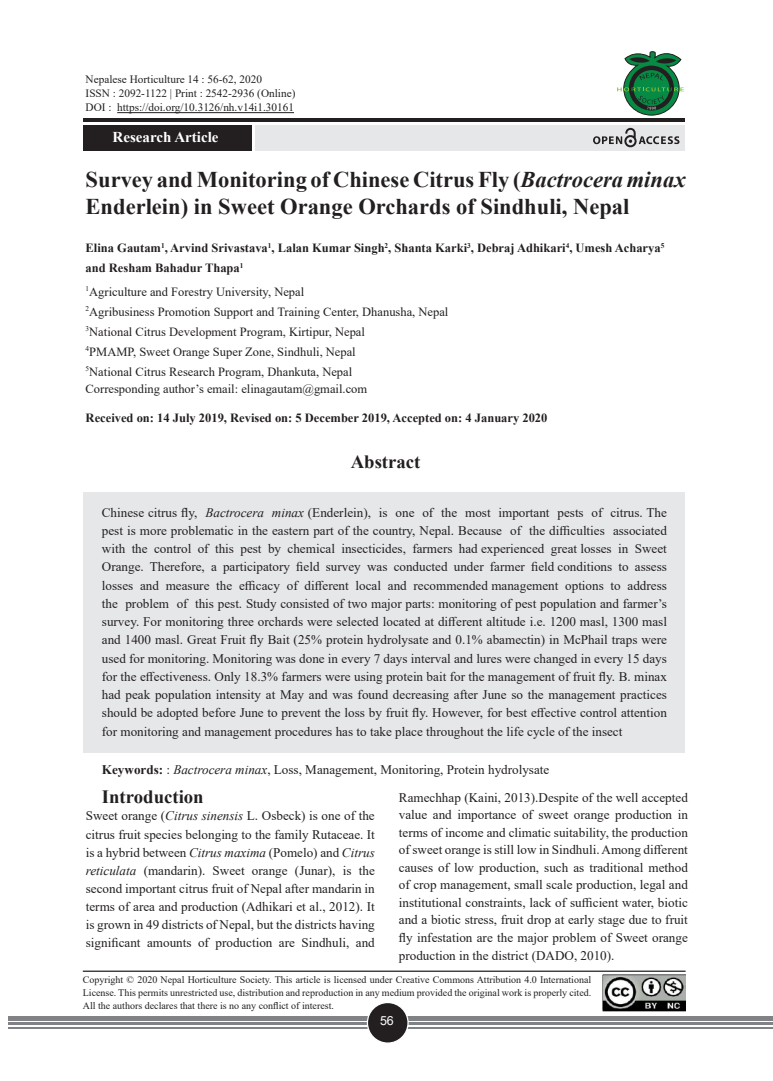
<style>
.page{position:relative;width:773px;height:1081px;background:#fff}
.page>*{position:absolute;margin:0;border:0;box-sizing:border-box;transform-origin:0 0}
.heading_English{font:700 22.5px/27px "Times New Roman";color:#231f20}
.abstract_text{font:700 18.75px "Times New Roman";color:#231f20}
.writer_name{font:700 18.75px "Times New Roman";color:#231f20}
.t{font:700 15px "Times New Roman";color:#fff}
.abstract_text-2{font:13.12px/18.2px "Times New Roman";color:#231f20;text-align:justify}
.body_text{font:13.12px/17.6px "Times New Roman";color:#231f20;text-align:justify}
.writer_name-2{font:12.5px "Times New Roman";color:#231f20}
.writer_name-3{font:700 12.5px/20px "Times New Roman";color:#231f20}
.t1{font:12.5px "Arial";color:#fff}
.t-2{font:11.25px "Times New Roman";color:#231f20}
.body_text-2{font:10px/13.1px "Times New Roman";color:#231f20;text-align:justify}
.s1{font-style:italic}
.s2{font-weight:700}
</style>
<div class="page">
<div style="left:8px;top:1016px;width:752px;height:5px;background:#808285"></div>
<hr style="left:8px;top:1023px;width:752px;height:2px;background:#808285">
<hr style="left:8px;top:1026px;width:752px;height:2px;background:#808285">
<div style="left:367px;top:1002px;width:41px;height:41px;background:#231f20;border-radius:50%"></div>
<div style="left:367px;top:1002px;width:41px;height:41px;border:1px solid #fff;border-radius:50%"></div>
<div style="left:83px;top:492px;width:601px;height:261px;background:#e6e7e9"></div>
<div style="left:83px;top:125px;width:169px;height:25px;background:#231f20"></div>
<div style="left:255px;top:125px;width:429px;height:25px;background:#e6e7e9"></div>
<hr style="left:83px;top:119px;width:601px;height:3px;background:#231f20">
<hr style="left:117px;top:112px;width:177px;height:1px;background:#231f20">
<svg style="left:593px;top:128px;width:86px;height:20px"></svg>
<svg style="left:617px;top:51px;width:66px;height:65px"></svg>
<img style="left:602px;top:975px;width:83px;height:36px">
<hr style="left:83px;top:970px;width:602px;height:2px;background:#231f20">
<div style="left:760px;top:1016px;width:12px;height:5px;background:#808285"></div>
<svg style="left:760px;top:1023px;width:12px;height:5px"></svg>
<p class="t-2" style="left:86px;top:71px;width:178px">Nepalese Horticulture 14 : 56-62, 2020</p>
<p class="t-2" style="left:86px;top:86px;width:211px">ISSN : 2092-1122 | Print : 2542-2936 (Online)</p>
<p class="t-2" style="left:86px;top:100px;width:210px">DOI : https://doi.org/10.3126/nh.v14i1.30161</p>
<p class="t" style="left:112px;top:126px;width:107px">Research Article</p>
<p class="heading_English" style="left:86px;top:166px;width:601px">Survey and Monitoring of Chinese Citrus Fly (<span class="s1">Bactrocera minax<br></span>Enderlein) in Sweet Orange Orchards of Sindhuli, Nepal</p>
<p class="writer_name-3" style="left:86px;top:237px;width:580px">Elina Gautam<sup>1</sup>, Arvind Srivastava<sup>1</sup>, Lalan Kumar Singh<sup>2</sup>, Shanta Karki<sup>3</sup>, Debraj Adhikari<sup>4</sup>, Umesh Acharya<sup>5 </sup>and Resham Bahadur Thapa<sup>1</sup></p>
<p class="writer_name-2" style="left:86px;top:283px;width:220px"><sup>1</sup>Agriculture and Forestry University, Nepal</p>
<p class="writer_name-2" style="left:86px;top:303px;width:364px"><sup>2</sup>Agribusiness Promotion Support and Training Center, Dhanusha, Nepal</p>
<p class="writer_name-2" style="left:86px;top:323px;width:281px"><sup>3</sup>National Citrus Development Program, Kirtipur, Nepal</p>
<p class="writer_name-2" style="left:86px;top:343px;width:271px"><sup>4</sup>PMAMP, Sweet Orange Super Zone, Sindhuli, Nepal</p>
<p class="writer_name-2" style="left:86px;top:363px;width:268px"><sup>5</sup>National Citrus Research Program, Dhankuta, Nepal</p>
<p class="writer_name-2" style="left:86px;top:380px;width:283px">Corresponding author’s email: elinagautam@gmail.com</p>
<p class="writer_name-3" style="left:86px;top:407px;width:463px">Received on: 14 July 2019, Revised on: 5 December 2019, Accepted on: 4 January 2020</p>
<p class="writer_name" style="left:350px;top:448px;width:71px">Abstract</p>
<p class="abstract_text-2" style="left:102px;top:503px;width:566px">Chinese citrus fly, <span class="s1">Bactrocera minax</span> (Enderlein), is one of the most important pests of citrus. The pest is more problematic in the eastern part of the country, Nepal. Because of the difficulties associated with the control of this pest by chemical insecticides, farmers had experienced great losses in Sweet Orange. Therefore, a participatory field survey was conducted under farmer field conditions to assess losses and measure the efficacy of different local and recommended management options to address the problem of this pest. Study consisted of two major parts: monitoring of pest population and farmer’s survey. For monitoring three orchards were selected located at different altitude i.e. 1200 masl, 1300 masl and 1400 masl. Great Fruit fly Bait (25% protein hydrolysate and 0.1% abamectin) in McPhail traps were used for monitoring. Monitoring was done in every 7 days interval and lures were changed in every 15 days for the effectiveness. Only 18.3% farmers were using protein bait for the management of fruit fly. B. minax had peak population intensity at May and was found decreasing after June so the management practices should be adopted before June to prevent the loss by fruit fly. However, for best effective control attention for monitoring and management procedures has to take place throughout the life cycle of the insect</p>
<p class="abstract_text-2" style="left:102px;top:759px;width:449px"><span class="s2">Keywords:</span> : <span class="s1">Bactrocera minax</span>, Loss, Management, Monitoring, Protein hydrolysate</p>
<p class="abstract_text" style="left:102px;top:783px;width:103px">Introduction</p>
<p class="body_text" style="left:399px;top:788px;width:290px">Ramechhap (Kaini, 2013).Despite of the well accepted value and importance of sweet orange production in terms of income and climatic suitability, the production of sweet orange is still low in Sindhuli. Among different causes of low production, such as traditional method of crop management, small scale production, legal and institutional constraints, lack of sufficient water, biotic and a biotic stress, fruit drop at early stage due to fruit fly infestation are the major problem of Sweet orange production in the district (DADO, 2010).</p>
<p class="body_text" style="left:86px;top:806px;width:290px;line-height:18.1px">Sweet orange (<span class="s1">Citrus sinensis</span> L. Osbeck) is one of the citrus fruit species belonging to the family Rutaceae. It is a hybrid between <span class="s1">Citrus maxima</span> (Pomelo) and <span class="s1">Citrus reticulata</span> (mandarin). Sweet orange (Junar), is the second important citrus fruit of Nepal after mandarin in terms of area and production (Adhikari et al., 2012). It is grown in 49 districts of Nepal, but the districts having significant amounts of production are Sindhuli, and</p>
<p class="body_text-2" style="left:83px;top:972px;width:510px">Copyright © 2020 Nepal Horticulture Society. This article is licensed under Creative Commons Attribution 4.0 International License. This permits unrestricted use, distribution and reproduction in any medium provided the original work is properly cited.<br>All the authors declares that there is no any conflict of interest.</p>
<p class="t1" style="left:380px;top:1012px;width:15px">56</p>
</div>
